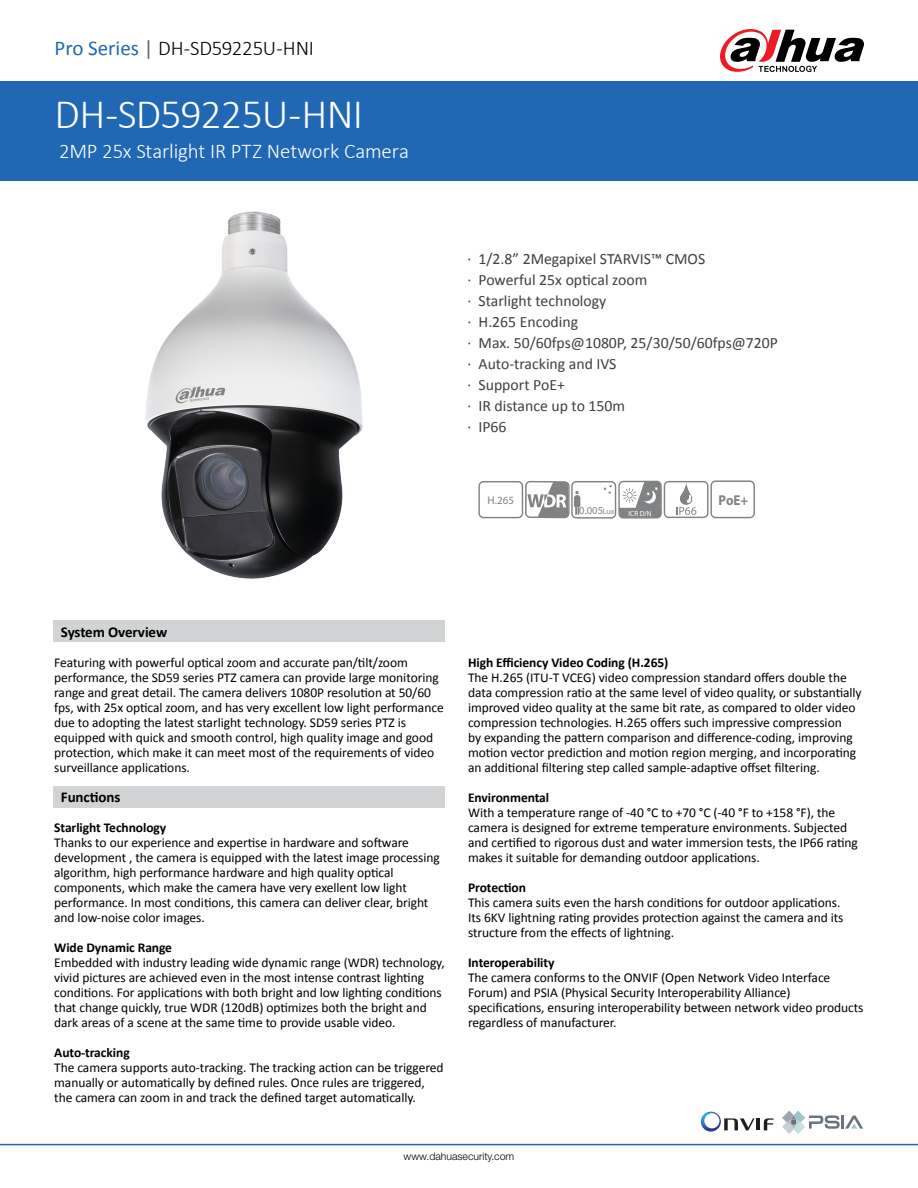
<style>
.page{position:relative;width:918px;height:1188px;background:#fff}
.page>*{position:absolute;margin:0;border:0;box-sizing:border-box;transform-origin:0 0}
.t1{font:300 42px "Calibri";letter-spacing:-.02em;color:#fff}
.t2{font:300 21px "Calibri";letter-spacing:-.01em;color:#fff}
.t3{font:300 21px "Calibri";letter-spacing:-.015em;color:#000}
.t4{font:15.75px/21px "Calibri";color:#403f41}
.t5{font:700 15px "Calibri";letter-spacing:-.005em;color:#000}
.t6{font:700 14.4px "Myriad Pro";color:#808284;scale:.91 1}
.t7{font:13.5px/15px "Calibri";letter-spacing:-.005em;color:#000}
.t8{font:700 13.5px "Calibri";letter-spacing:-.005em;color:#000}
.t9{font:700 semi-condensed 11.1px "Myriad Pro";color:#808284}
.t10{font:condensed 10.65px "Myriad Pro";color:#808284}
.t11{font:300 10.5px "Helvetica Neue LT Std";color:#000}
.t12{font:700 semi-condensed 7.5px "Myriad Pro";color:#fff;scale:.95 1}
.s1{font-weight:400;color:#2068b3}
.s2{font-weight:400;color:#626466}
.s3{font-size:7.95px}
</style>
<div class="page">
<div style="left:0;top:81px;width:918px;height:100px;background:#2068b3"></div>
<div style="left:53px;top:621px;width:392px;height:21px;background:#d1d3d4"></div>
<div style="left:53px;top:786px;width:392px;height:22px;background:#d1d3d4"></div>
<hr style="left:0;top:1144px;width:918px;height:1px;background:#2068b3">
<svg style="left:720px;top:29px;width:144px;height:43px"></svg>
<svg style="left:782px;top:1111px;width:81px;height:23px"></svg>
<hr style="left:756px;top:1118px;width:4px;height:12px;background:#211d1e">
<svg style="left:764px;top:1118px;width:10px;height:12px"></svg>
<svg style="left:701px;top:1112px;width:54px;height:20px"></svg>
<img style="left:145px;top:212px;width:217px;height:366px">
<svg style="left:478px;top:480px;width:277px;height:39px"></svg>
<h2 class="t3" style="left:55px;top:35px;width:261px"><span class="s1">Pro Series</span> <span class="s2">|</span> DH-SD59225U-HNI</h2>
<h1 class="t1" style="left:55px;top:88px;width:310px">DH-SD59225U-HNI</h1>
<h2 class="t2" style="left:59px;top:138px;width:351px">2MP 25x Starlight IR PTZ Network Camera</h2>
<p class="t4" style="left:467px;top:248px;width:312px">· 1/2.8” 2Megapixel STARVIS™ CMOS<br>· Powerful 25x optical zoom<br>· Starlight technology<br>· H.265 Encoding<br>· Max. 50/60fps@1080P, 25/30/50/60fps@720P · Auto-tracking and IVS<br>· Support PoE+<br>· IR distance up to 150m<br>· IP66</p>
<p class="t9" style="left:488px;top:494px;width:28px">H.265</p>
<p class="t6" style="left:719px;top:491px;width:34px">PoE+</p>
<p class="t10" style="left:579px;top:505px;width:37px">0.005<span class="s3">Lux</span></p>
<p class="t12" style="left:628px;top:510px;width:26px">ICR D/N</p>
<p class="t5" style="left:61px;top:622px;width:108px">System Overview</p>
<p class="t7" style="left:54px;top:655px;width:391px">Featuring with powerful optical zoom and accurate pan/tilt/zoom performance, the SD59 series PTZ camera can provide large monitoring range and great detail. The camera delivers 1080P resolution at 50/60 fps, with 25x optical zoom, and has very excellent low light performance due to adopting the latest starlight technology. SD59 series PTZ is equipped with quick and smooth control, high quality image and good protection, which make it can meet most of the requirements of video surveillance applications.</p>
<p class="t5" style="left:61px;top:787px;width:61px">Functions</p>
<p class="t8" style="left:54px;top:818px;width:114px">Starlight Technology</p>
<p class="t7" style="left:54px;top:835px;width:387px">Thanks to our experience and expertise in hardware and software development , the camera is equipped with the latest image processing algorithm, high performance hardware and high quality optical components, which make the camera have very exellent low light performance. In most conditions, this camera can deliver clear, bright and low-noise color images.</p>
<p class="t8" style="left:54px;top:938px;width:119px">Wide Dynamic Range</p>
<p class="t7" style="left:54px;top:955px;width:392px">Embedded with industry leading wide dynamic range (WDR) technology, vivid pictures are achieved even in the most intense contrast lighting conditions. For applications with both bright and low lighting conditions that change quickly, true WDR (120dB) optimizes both the bright and dark areas of a scene at the same time to provide usable video.</p>
<p class="t8" style="left:54px;top:1043px;width:77px">Auto-tracking</p>
<p class="t7" style="left:54px;top:1060px;width:391px">The camera supports auto-tracking. The tracking action can be triggered manually or automatically by defined rules. Once rules are triggered, the camera can zoom in and track the defined target automatically.</p>
<p class="t8" style="left:468px;top:654px;width:202px">High Efficiency Video Coding (H.265)</p>
<p class="t7" style="left:468px;top:670px;width:395px">The H.265 (ITU-T VCEG) video compression standard offers double the data compression ratio at the same level of video quality, or substantially improved video quality at the same bit rate, as compared to older video compression technologies. H.265 offers such impressive compression<br>by expanding the pattern comparison and difference-coding, improving motion vector prediction and motion region merging, and incorporating an additional filtering step called sample-adaptive offset filtering.</p>
<p class="t8" style="left:468px;top:789px;width:83px">Environmental</p>
<p class="t7" style="left:468px;top:805px;width:391px">With a temperature range of -40 °C to +70 °C (-40 °F to +158 °F), the camera is designed for extreme temperature environments. Subjected and certified to rigorous dust and water immersion tests, the IP66 rating makes it suitable for demanding outdoor applications.</p>
<p class="t8" style="left:468px;top:879px;width:59px">Protection</p>
<p class="t7" style="left:468px;top:895px;width:377px">This camera suits even the harsh conditions for outdoor applications.<br>Its 6KV lightning rating provides protection against the camera and its structure from the effects of lightning.</p>
<p class="t8" style="left:468px;top:954px;width:88px">Interoperability</p>
<p class="t7" style="left:468px;top:970px;width:397px">The camera conforms to the ONVIF (Open Network Video Interface Forum) and PSIA (Physical Security Interoperability Alliance) specifications, ensuring interoperability between network video products regardless of manufacturer.</p>
<p class="t11" style="left:404px;top:1150px;width:112px">www.dahuasecurity.com</p>
</div>
